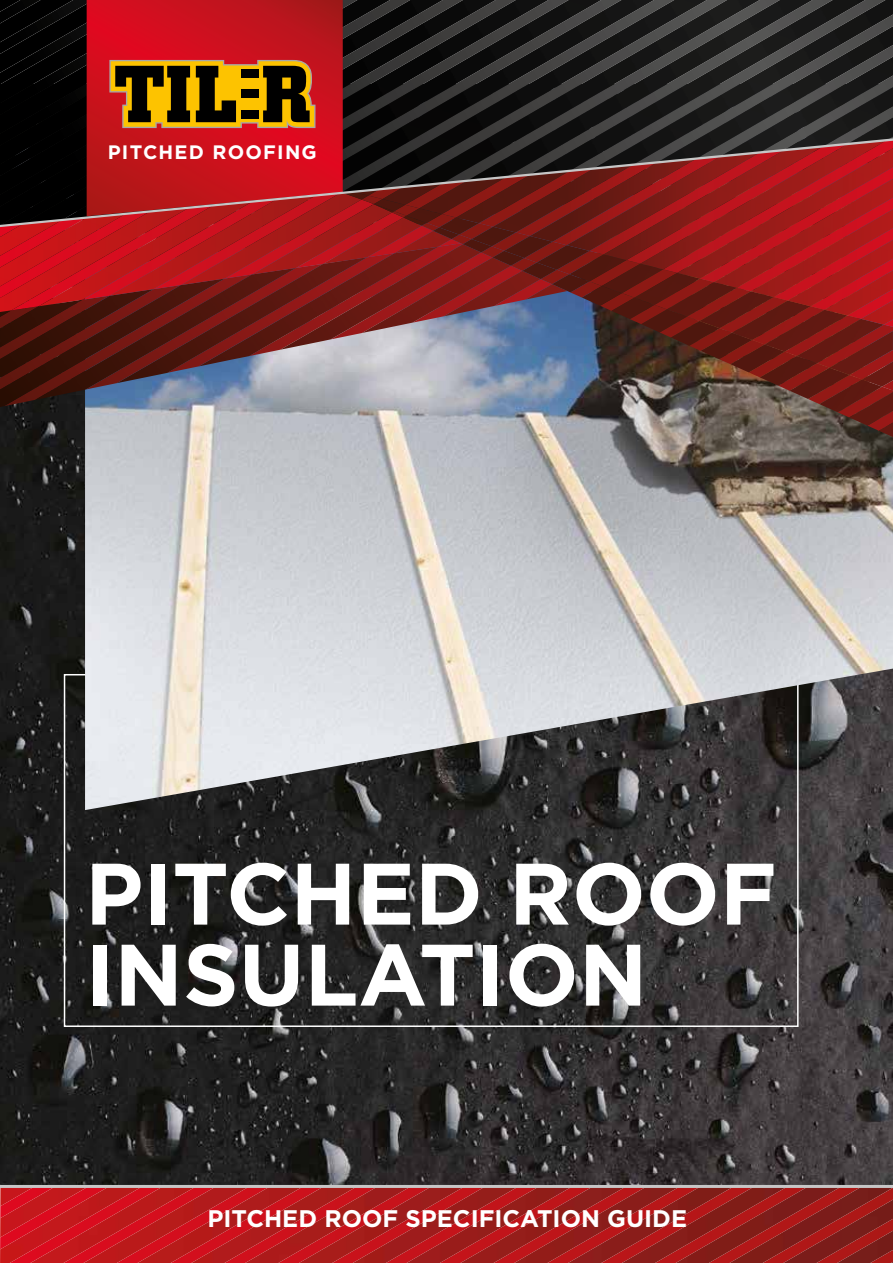
<style>
.page{position:relative;width:893px;height:1263px;background:#fff}
.page>*{position:absolute;margin:0;border:0;box-sizing:border-box;transform-origin:0 0}
.t1{font:700 87px/81px "Gotham";color:#fff}
.t2{font:700 24px "Gotham";color:#fff}
.t3{font:700 19.5px "Gotham";letter-spacing:.065em;color:#fff}
</style>
<div class="page">
<img style="left:0;top:407px;width:893px;height:778px">
<img style="left:85px;top:407px;width:808px;height:403px">
<svg style="left:0;top:1188px;width:893px;height:75px;background:#ac1b1d"></svg>
<svg style="left:225px;top:383px;width:146px;height:24px;background:#a3a7af"></svg>
<svg style="left:371px;top:391px;width:522px;height:46px;background:#868586"></svg>
<img style="left:361px;top:327px;width:532px;height:64px">
<svg style="left:422px;top:227px;width:471px;height:100px;background:#604259"></svg>
<img style="left:879px;top:426px;width:14px;height:11px">
<img style="left:849px;top:392px;width:44px;height:34px">
<img style="left:819px;top:379px;width:63px;height:33px">
<img style="left:862px;top:375px;width:31px;height:12px">
<img style="left:0;top:378px;width:225px;height:29px">
<img style="left:35px;top:378px;width:261px;height:22px">
<img style="left:790px;top:368px;width:59px;height:31px">
<img style="left:829px;top:331px;width:64px;height:44px">
<img style="left:760px;top:356px;width:57px;height:30px">
<img style="left:797px;top:319px;width:87px;height:44px">
<img style="left:861px;top:315px;width:32px;height:10px">
<img style="left:0;top:312px;width:117px;height:66px">
<img style="left:252px;top:227px;width:64px;height:20px">
<img style="left:117px;top:306px;width:250px;height:77px">
<img style="left:323px;top:227px;width:99px;height:17px">
<img style="left:730px;top:344px;width:55px;height:28px">
<img style="left:765px;top:310px;width:82px;height:42px">
<img style="left:825px;top:306px;width:68px;height:9px">
<img style="left:199px;top:247px;width:239px;height:119px">
<img style="left:394px;top:231px;width:57px;height:13px">
<img style="left:433px;top:227px;width:26px;height:12px">
<img style="left:439px;top:227px;width:33px;height:8px">
<img style="left:701px;top:333px;width:51px;height:26px">
<img style="left:732px;top:301px;width:79px;height:39px">
<img style="left:788px;top:297px;width:105px;height:9px">
<img style="left:0;top:312px;width:82px;height:35px">
<img style="left:189px;top:227px;width:63px;height:79px">
<img style="left:548px;top:0;width:45px;height:138px">
<img style="left:280px;top:244px;width:201px;height:106px">
<img style="left:463px;top:239px;width:29px;height:13px">
<img style="left:472px;top:227px;width:44px;height:19px">
<img style="left:593px;top:0;width:300px;height:138px">
<img style="left:671px;top:321px;width:49px;height:25px">
<img style="left:700px;top:291px;width:74px;height:37px">
<img style="left:751px;top:288px;width:142px;height:9px">
<img style="left:362px;top:257px;width:149px;height:76px">
<img style="left:493px;top:251px;width:31px;height:15px">
<img style="left:504px;top:236px;width:49px;height:22px">
<img style="left:530px;top:227px;width:37px;height:15px">
<img style="left:657px;top:26px;width:236px;height:112px">
<img style="left:641px;top:309px;width:46px;height:23px">
<img style="left:667px;top:282px;width:70px;height:35px">
<img style="left:714px;top:279px;width:179px;height:9px">
<svg style="left:0;top:312px;width:11px;height:5px"></svg>
<img style="left:0;top:227px;width:189px;height:85px">
<img style="left:496px;top:0;width:52px;height:138px">
<img style="left:611px;top:298px;width:43px;height:21px">
<img style="left:634px;top:273px;width:66px;height:32px">
<img style="left:677px;top:227px;width:216px;height:52px">
<img style="left:444px;top:271px;width:97px;height:45px">
<img style="left:522px;top:263px;width:35px;height:16px">
<img style="left:537px;top:245px;width:52px;height:25px">
<img style="left:567px;top:227px;width:37px;height:24px">
<img style="left:720px;top:57px;width:173px;height:81px">
<img style="left:582px;top:286px;width:40px;height:20px">
<img style="left:602px;top:264px;width:61px;height:29px">
<img style="left:640px;top:227px;width:246px;height:42px">
<img style="left:525px;top:284px;width:42px;height:16px">
<img style="left:552px;top:274px;width:37px;height:18px">
<img style="left:569px;top:254px;width:57px;height:27px">
<img style="left:604px;top:227px;width:219px;height:33px">
<img style="left:784px;top:87px;width:109px;height:51px">
<img style="left:0;top:227px;width:126px;height:59px">
<img style="left:443px;top:0;width:53px;height:138px">
<img style="left:0;top:227px;width:62px;height:29px">
<img style="left:390px;top:0;width:53px;height:138px">
<img style="left:0;top:0;width:390px;height:138px">
<svg style="left:87px;top:0;width:256px;height:138px;background:#ca101d"></svg>
<svg style="left:0;top:138px;width:893px;height:89px;background:#7c1a1b"></svg>
<hr style="left:0;top:1185px;width:893px;height:3px;background:#c6c6c6">
<svg style="left:109px;top:60px;width:206px;height:68px;background:#805b0a"></svg>
<p class="t3" style="left:108px;top:141px;width:211px">PITCHED ROOFING</p>
<h1 class="t1" style="left:85px;top:851px;width:693px">PITCHED ROOF<br>INSULATION</h1>
<p class="t2" style="left:207px;top:1204px;width:481px">PITCHED ROOF SPECIFICATION GUIDE</p>
</div>
